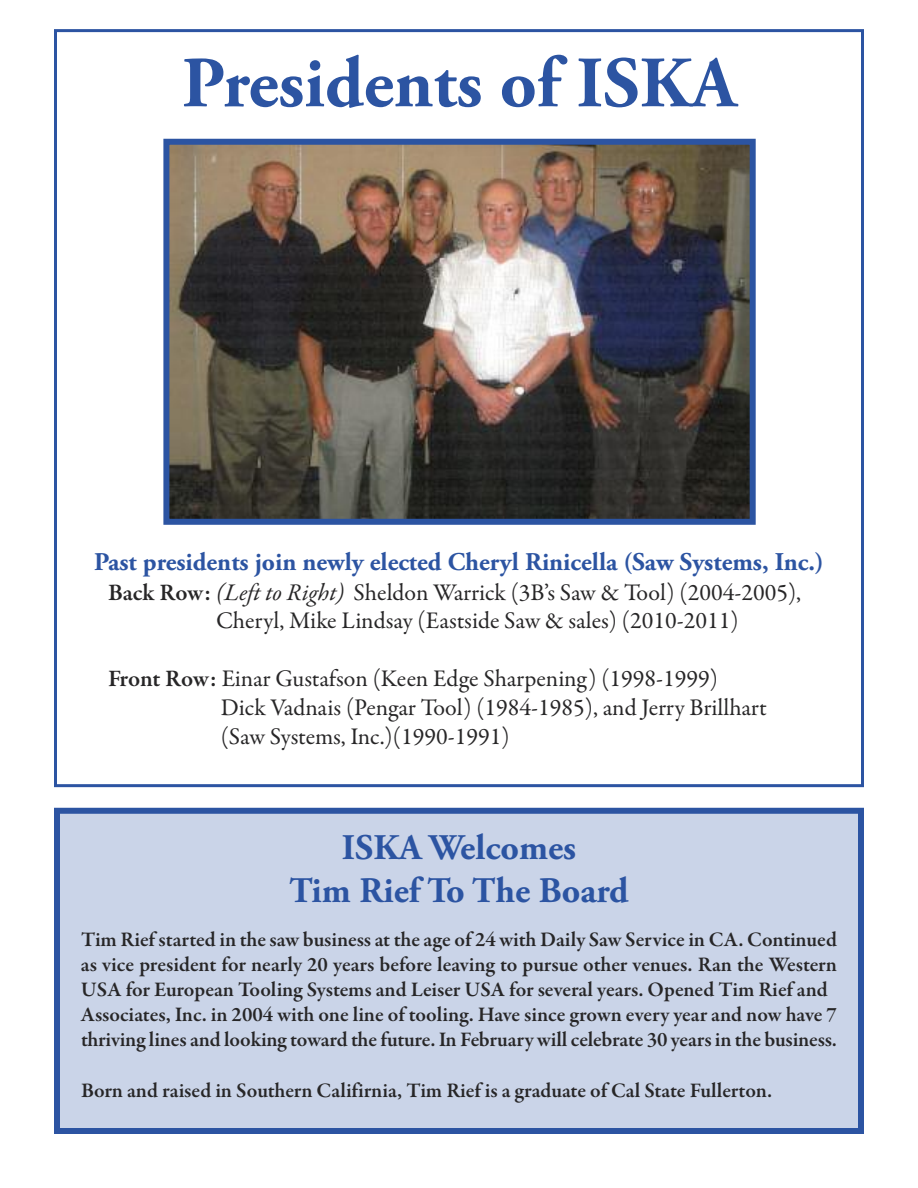
<style>
.page{position:relative;width:918px;height:1188px;background:#fff}
.page>*{position:absolute;margin:0;border:0;box-sizing:border-box;transform-origin:0 0}
.t1{font:700 72px "Adobe Garamond Pro";color:#2c54a2}
.t2{font:700 36px/43.2px "Adobe Garamond Pro";color:#2c54a2;text-align:center}
.t3{font:700 25.5px "Adobe Garamond Pro";color:#2c54a2}
.t4{font:24px/28.8px "Garamond Premr Pro";color:#272627}
.t5{font:600 21px/25.2px "Garamond Premr Pro";letter-spacing:-.005em;color:#272627}
.s1{font-weight:600}
.s2{font-style:italic}
</style>
<div class="page">
<div style="left:60px;top:814px;width:798px;height:314px;background:#cad4e8"></div>
<div style="left:54px;top:808px;width:810px;height:326px;border:6px solid #2c54a2"></div>
<div style="left:54px;top:29px;width:810px;height:758px;border:3px solid #2c54a2"></div>
<img style="left:170px;top:146px;width:579px;height:372px">
<div style="left:163px;top:139px;width:593px;height:386px;border:6px solid #2c54a2"></div>
<h1 class="t1" style="left:182px;top:55px;width:556px">Presidents of ISKA</h1>
<p class="t3" style="left:94px;top:552px;width:731px">Past presidents join newly elected Cheryl Rinicella (Saw Systems, Inc.)</p>
<p class="t4" style="left:216px;top:580px;width:587px;text-indent:-108px"><span class="s1">Back Row:</span> <span class="s2">(Left to Right)</span> Sheldon Warrick (3B’s Saw &amp; Tool) (2004-2005),<br>Cheryl, Mike Lindsay (Eastside Saw &amp; sales) (2010-2011)</p>
<p class="t4" style="left:221px;top:666px;width:548px;text-indent:-113px"><span class="s1">Front Row:</span> Einar Gustafson (Keen Edge Sharpening) (1998-1999)<br>Dick Vadnais (Pengar Tool) (1984-1985), and Jerry Brillhart (Saw Systems, Inc.)(1990-1991)</p>
<h2 class="t2" style="left:290px;top:829px;width:340px">ISKA Welcomes<br>Tim Rief To The Board</h2>
<p class="t5" style="left:81px;top:928px;width:758px">Tim Rief started in the saw business at the age of 24 with Daily Saw Service in CA. Continued as vice president for nearly 20 years before leaving to pursue other venues. Ran the Western USA for European Tooling Systems and Leiser USA for several years. Opened Tim Rief and Associates, Inc. in 2004 with one line of tooling. Have since grown every year and now have 7 thriving lines and looking toward the future. In February will celebrate 30 years in the business.</p>
<p class="t5" style="left:81px;top:1079px;width:693px">Born and raised in Southern Califirnia, Tim Rief is a graduate of Cal State Fullerton.</p>
</div>
